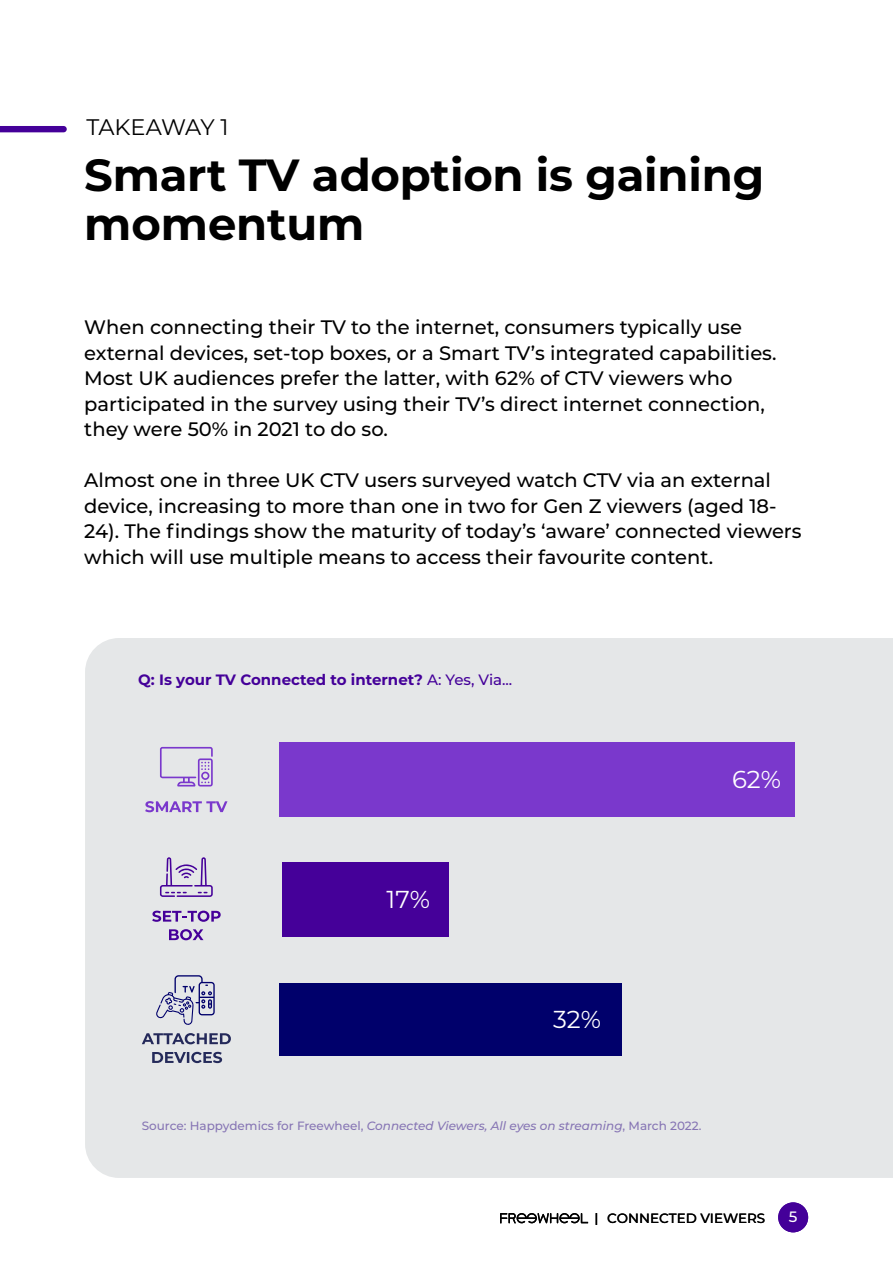
<style>
.page{position:relative;width:893px;height:1263px;background:#fff}
.page>*{position:absolute;margin:0;border:0;box-sizing:border-box;transform-origin:0 0}
.t1{font:700 45px/49.5px "Montserrat";letter-spacing:-.005em;color:#000}
.t2{font:24.45px "Montserrat";color:#fff}
.t3{font:22.5px "Montserrat";letter-spacing:-.035em;color:#000}
.t4{font:500 19.5px/25.5px "Montserrat";color:#000}
.t5{font:700 15px "Montserrat";color:#409}
.t6{font:500 15px "Montserrat";color:#fff}
.t7{font:500 13.5px "Montserrat";color:#000}
.t8{font:500 12px "Montserrat";color:#8675b4}
.s1{font-weight:500}
.s2{font-style:italic}
</style>
<div class="page">
<svg style="left:0;top:126px;width:67px;height:6px"></svg>
<div style="left:85px;top:638px;width:808px;height:540px;background:#e5e7e8"></div>
<div style="left:778px;top:1202px;width:30px;height:30px;background:#409;border-radius:50%"></div>
<svg style="left:500px;top:1213px;width:88px;height:10px"></svg>
<svg style="left:596px;top:1213px;width:1px;height:12px"></svg>
<div style="left:279px;top:742px;width:516px;height:75px;background:#7a38cc"></div>
<div style="left:282px;top:862px;width:167px;height:75px;background:#450099"></div>
<div style="left:279px;top:983px;width:343px;height:72px;background:#00006b"></div>
<svg style="left:160px;top:747px;width:53px;height:39px;background:#cec1e1"></svg>
<svg style="left:160px;top:857px;width:53px;height:40px;background:#c1b3d6"></svg>
<svg style="left:156px;top:975px;width:59px;height:50px;background:#babcd0"></svg>
<svg style="left:145px;top:801px;width:82px;height:11px"></svg>
<svg style="left:152px;top:911px;width:69px;height:11px"></svg>
<svg style="left:169px;top:929px;width:34px;height:11px"></svg>
<svg style="left:152px;top:1052px;width:70px;height:11px"></svg>
<svg style="left:142px;top:1033px;width:89px;height:11px"></svg>
<p class="t3" style="left:86px;top:111px;width:144px">TAKEAWAY 1</p>
<h1 class="t1" style="left:84px;top:148px;width:682px">Smart TV adoption is gaining momentum</h1>
<p class="t4" style="left:84px;top:314px;width:694px">When connecting their TV to the internet, consumers typically use external devices, set-top boxes, or a Smart TV’s integrated capabilities.<br>Most UK audiences prefer the latter, with 62% of CTV viewers who participated in the survey using their TV’s direct internet connection, they were 50% in 2021 to do so.</p>
<p class="t4" style="left:84px;top:467px;width:719px">Almost one in three UK CTV users surveyed watch CTV via an external device, increasing to more than one in two for Gen Z viewers (aged 18- 24). The findings show the maturity of today’s ‘aware’ connected viewers which will use multiple means to access their favourite content.</p>
<p class="t5" style="left:138px;top:668px;width:376px">Q: Is your TV Connected to internet? <span class="s1">A: Yes, Via...</span></p>
<p class="t2" style="left:386px;top:883px;width:45px">17%</p>
<p class="t2" style="left:732px;top:763px;width:51px">62%</p>
<p class="t2" style="left:553px;top:1003px;width:50px">32%</p>
<p class="t8" style="left:142px;top:1118px;width:561px">Source: Happydemics for Freewheel, <span class="s2">Connected Viewers, All eyes on streaming</span>, March 2022.</p>
<p class="t7" style="left:607px;top:1209px;width:159px">CONNECTED VIEWERS</p>
<p class="t6" style="left:789px;top:1206px;width:10px">5</p>
</div>
